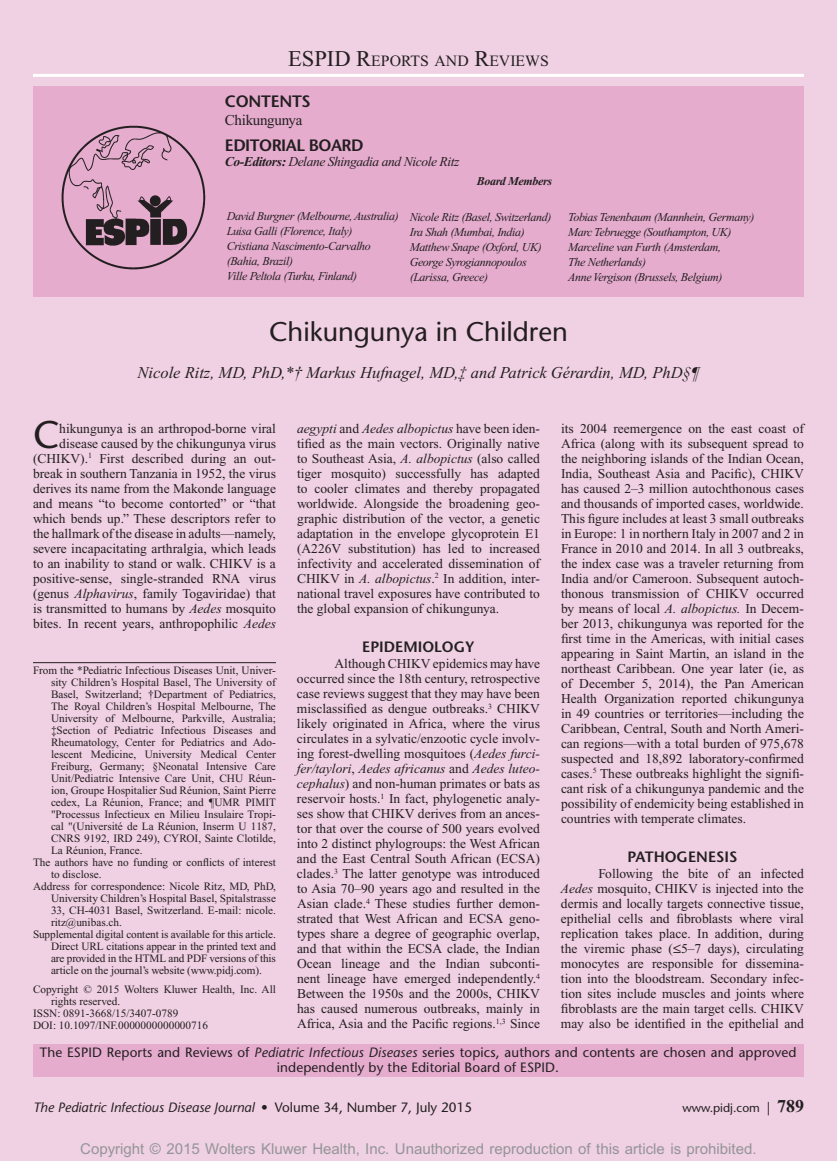
<style>
.page{position:relative;width:837px;height:1161px;background:#f0d0e3}
.page>*{position:absolute;margin:0;border:0;box-sizing:border-box;transform-origin:0 0}
.t1{font:500 38.4px "Stone Sans Std";color:#231f20}
.t2{font:500 27px "Stone Sans Std";color:#231f20}
.t3{font:italic 16.5px "Times New Roman";color:#231f20}
.t4{font:600 16.5px "Stone Sans Std";letter-spacing:-.03em;color:#231f20}
.t5{font:15.75px "Times New Roman";color:#231f20}
.t6{font:15px "Arial MT Std";color:#939598}
.t7{font:600 15px "Stone Sans Std";color:#231f20}
.t8{font:15px "Times New Roman";letter-spacing:-.02em;color:#231f20}
.t9{font:13.5px/15px "Times New Roman";color:#231f20;text-align:justify}
.t10{font:500 13.5px/15px "Stone Sans Std";letter-spacing:.01em;color:#231f20;text-align:center}
.t11{font:italic 500 13.5px "Stone Sans Std";color:#231f20}
.t12{font:italic 13.5px "Times New Roman";letter-spacing:-.03em;color:#231f20}
.t13{font:italic 12px/15px "Times New Roman";letter-spacing:-.03em;color:#231f20}
.t14{font:500 12px "Stone Sans Std";color:#231f20}
.t15{font:italic 700 12px "Times New Roman";letter-spacing:-.03em;color:#231f20}
.t16{font:11.25px "Times New Roman";color:#231f20}
.s1{font-size:22.5px}
.s2{font-weight:700}
.s3{font-style:italic}
.s4{font-family:"Gandhari Unicode"}
.s5{font-style:normal}
.s6{font-size:13.5px}
.s7{font-family:"Times New Roman";font-weight:700;font-size:18px}
</style>
<div class="page">
<div style="left:33px;top:1044px;width:771px;height:33px;background:#e5acce"></div>
<hr style="left:33px;top:74px;width:771px;height:3px;background:#fff">
<hr style="left:33px;top:662px;width:243px;height:1px;background:#231f20">
<div style="left:33px;top:86px;width:771px;height:211px;background:#e5acce"></div>
<img style="left:61px;top:125px;width:145px;height:145px">
<p class="t5" style="left:288px;top:52px;width:260px"><span class="s1">ESPID R</span>EPORTS AND <span class="s1">R</span>EVIEWS</p>
<p class="t4" style="left:225px;top:91px;width:87px">CONTENTS</p>
<p class="t8" style="left:225px;top:111px;width:79px">Chikungunya</p>
<p class="t4" style="left:225px;top:135px;width:140px">EDITORIAL BOARD</p>
<p class="t12" style="left:225px;top:154px;width:236px"><span class="s2">Co-Editors:</span> Delane Shingadia and Nicole Ritz</p>
<p class="t15" style="left:477px;top:175px;width:77px">Board Members</p>
<p class="t13" style="left:410px;top:209px;width:143px">Nicole Ritz (Basel, Switzerland)<br>Ira Shah (Mumbai, India)<br>Matthew Snape (Oxford, UK)<br>George Syrogiannopoulos (Larissa, Greece)</p>
<p class="t13" style="left:227px;top:208px;width:174px">David Burgner (Melbourne, Australia)<br>Luisa Galli (Florence, Italy)<br>Cristiana Nascimento-Carvalho (Bahia, Brazil)<br>Ville Peltola (Turku, Finland)</p>
<p class="t13" style="left:568px;top:209px;width:188px">Tobias Tenenbaum (Mannhein, Germany)<br>Marc Tebruegge (Southampton, UK)<br>Marceline van Furth (Amsterdam,<br>The Netherlands)<br>Anne Vergison (Brussels, Belgium)</p>
<h2 class="t2" style="left:269px;top:315px;width:300px">Chikungunya in Children</h2>
<p class="t3" style="left:138px;top:364px;width:563px">Nicole Ritz, MD, PhD,*† Markus Hufnagel, MD,‡ and Patrick Gérardin, MD, PhD§¶</p>
<h1 class="t1" style="left:33px;top:412px;width:28px">C</h1>
<p class="t9" style="left:33px;top:421px;width:245px;text-align:right">hikungunya is an arthropod-borne viral disease caused by the chikungunya virus (CHIKV).<sup>1</sup> First described during an out&shy;break in southern Tanzania in 1952, the virus derives its name from the Makonde language and means “to become contorted” or “that which bends up.” These descriptors refer to the hallmark of the disease in adults—namely, severe incapacitating arthralgia, which leads to an inability to stand or walk. CHIKV is a positive-sense, single-stranded RNA virus (genus <span class="s3">Alphavirus</span>, family Togaviridae) that is transmitted to humans by <span class="s3">Aedes</span> mosquito bites. In recent years, anthropophilic <span class="s3">Aedes</span></p>
<p class="t9" style="left:297px;top:421px;width:245px"><span class="s3">aegypti</span> and <span class="s3">Aedes albopictus</span> have been iden&shy;tified as the main vectors. Originally native to Southeast Asia, <span class="s3">A. albopictus</span> (also called tiger mosquito) successfully has adapted to cooler climates and thereby propagated worldwide. Alongside the broadening geo&shy;graphic distribution of the vector, a genetic adaptation in the envelope glycoprotein E1 (A226V substitution) has led to increased infectivity and accelerated dissemination of CHIKV in <span class="s3">A. albopictus</span>.<sup>2</sup> In addition, inter&shy;national travel exposures have contributed to the global expansion of chikungunya.</p>
<p class="t7" style="left:362px;top:638px;width:114px">EPIDEMIOLOGY</p>
<p class="t9" style="left:297px;top:656px;width:245px;text-indent:38px">Although CHIKV epidemics may have occurred since the 18th century, retrospective case reviews suggest that they may have been misclassified as dengue outbreaks.<sup>3</sup> CHIKV likely originated in Africa, where the virus circulates in a sylvatic/enzootic cycle involv&shy;ing forest-dwelling mosquitoes (<span class="s3">Aedes furci&shy;fer/taylori</span>, <span class="s3">Aedes africanus</span> and <span class="s3">Aedes luteo&shy;cephalus</span>) and non-human primates or bats as reservoir hosts.<sup>1</sup> In fact, phylogenetic analy&shy;ses show that CHIKV derives from an ances&shy;tor that over the course of 500 years evolved into 2 distinct phylogroups: the West African and the East Central South African (ECSA) clades.<sup>3</sup> The latter genotype was introduced to Asia 70–90 years ago and resulted in the Asian clade.<sup>4</sup> These studies further demon&shy;strated that West African and ECSA geno&shy;types share a degree of geographic overlap, and that within the ECSA clade, the Indian Ocean lineage and the Indian subconti&shy;nent lineage have emerged independently.<sup>4<br></sup>Between the 1950s and the 2000s, CHIKV has caused numerous outbreaks, mainly in Africa, Asia and the Pacific regions.<sup>1,3</sup> Since</p>
<p class="t16" style="left:33px;top:664px;width:244px">From the *Pediatric Infectious Diseases Unit, Univer-</p>
<p class="t16" style="left:51px;top:676px;width:227px">sity Children’s Hospital Basel, The University of</p>
<p class="t16" style="left:51px;top:688px;width:226px">Basel, Switzerland; †Department of Pediatrics,</p>
<p class="t16" style="left:51px;top:700px;width:226px">The Royal Children’s Hospital Melbourne, The</p>
<p class="t16" style="left:51px;top:712px;width:226px">University of Melbourne, Parkville, Australia;</p>
<p class="t16" style="left:51px;top:724px;width:227px">‡Section of Pediatric Infectious Diseases and</p>
<p class="t16" style="left:51px;top:736px;width:226px">Rheumatology, Center for Pediatrics and Ado-</p>
<p class="t16" style="left:51px;top:748px;width:227px">lescent Medicine, University Medical Center</p>
<p class="t16" style="left:51px;top:760px;width:226px">Freiburg, Germany; §Neonatal Intensive Care</p>
<p class="t16" style="left:51px;top:772px;width:226px">Unit/Pediatric Intensive Care Unit, CHU Réun-</p>
<p class="t16" style="left:51px;top:784px;width:227px">ion, Groupe Hospitalier Sud Réunion, Saint Pierre</p>
<p class="t16" style="left:51px;top:796px;width:226px">cedex, La Réunion, France; and ¶UMR PIMIT</p>
<p class="t16" style="left:51px;top:808px;width:227px">"Processus Infectieux en Milieu Insulaire Tropi-</p>
<p class="t16" style="left:51px;top:820px;width:227px">cal "(Université de La Réunion, Inserm U 1187,</p>
<p class="t16" style="left:51px;top:832px;width:227px">CNRS 9192, IRD 249), CYROI, Sainte Clotilde,</p>
<p class="t16" style="left:51px;top:844px;width:93px">La Réunion, France.</p>
<p class="t16" style="left:33px;top:856px;width:244px">The authors have no funding or conflicts of interest</p>
<p class="t16" style="left:51px;top:868px;width:52px">to disclose.</p>
<p class="t16" style="left:33px;top:880px;width:244px">Address for correspondence: Nicole Ritz, MD, PhD,</p>
<p class="t16" style="left:51px;top:892px;width:227px">University Children’s Hospital Basel, Spitalstrasse</p>
<p class="t16" style="left:51px;top:904px;width:226px">33, CH-4031 Basel, Switzerland. E-mail: nicole.</p>
<p class="t16" style="left:51px;top:916px;width:72px">ritz@unibas.ch.</p>
<p class="t16" style="left:33px;top:929px;width:244px">Supplemental digital content is available for this article.</p>
<p class="t16" style="left:51px;top:941px;width:226px">Direct URL citations appear in the printed text and</p>
<p class="t16" style="left:51px;top:953px;width:227px">are provided in the HTML and PDF versions of this</p>
<p class="t16" style="left:51px;top:965px;width:212px">article on the journal’s website (www.pidj.com).</p>
<p class="t16" style="left:33px;top:983px;width:245px">Copyright © 2015 Wolters Kluwer Health, Inc. All</p>
<p class="t16" style="left:51px;top:995px;width:71px">rights reserved.</p>
<p class="t16" style="left:33px;top:1007px;width:147px">ISSN: 0891-3668/15/3407-0789</p>
<p class="t16" style="left:33px;top:1019px;width:177px">DOI: 10.1097/INF.0000000000000716</p>
<p class="t9" style="left:561px;top:421px;width:245px">its 2004 reemergence on the east coast of Africa (along with its subsequent spread to the neighboring islands of the Indian Ocean, India, Southeast Asia and Pacific), CHIKV has caused 2–3 million autochthonous cases and thousands of imported cases, worldwide.<br>This figure includes at least 3 small outbreaks in Europe: 1 in northern Italy in 2007 and 2 in France in 2010 and 2014. In all 3 outbreaks, the index case was a traveler returning from India and/or Cameroon. Subsequent autoch&shy;thonous transmission of CHIKV occurred by means of local <span class="s3">A. albopictus.</span> In Decem&shy;ber 2013, chikungunya was reported for the first time in the Americas, with initial cases appearing in Saint Martin, an island in the northeast Caribbean. One year later (ie, as of December 5, 2014), the Pan American Health Organization reported chikungunya in 49 countries or territories—including the Caribbean, Central, South and North Ameri&shy;can regions—with a total burden of 975,678 suspected and 18,892 laboratory-confirmed cases.<sup>5</sup> These outbreaks highlight the signifi&shy;cant risk of a chikungunya pandemic and the possibility of endemicity being established in countries with temperate climates.</p>
<p class="t7" style="left:628px;top:848px;width:111px">PATHOGENESIS</p>
<p class="t9" style="left:561px;top:866px;width:245px;text-indent:38px">Following the bite of an infected <span class="s3">Aedes</span> mosquito, CHIKV is injected into the dermis and locally targets connective tissue, epithelial cells and fibroblasts where viral replication takes place. In addition, during the viremic phase (<span class="s4">≤</span>5–7 days), circulating monocytes are responsible for dissemina&shy;tion into the bloodstream. Secondary infec&shy;tion sites include muscles and joints where fibroblasts are the main target cells. CHIKV may also be identified in the epithelial and</p>
<p class="t10" style="left:40px;top:1045px;width:758px">The ESPID Reports and Reviews of <span class="s3">Pediatric Infectious Diseases</span> series topics, authors and contents are chosen and approved independently by the Editorial Board of ESPID.</p>
<p class="t11" style="left:33px;top:1099px;width:441px">The Pediatric Infectious Disease Journal <span class="s5">• Volume 34, Number 7, July 2015</span></p>
<p class="t14" style="left:683px;top:1101px;width:123px">www.pidj.com <span class="s6">|</span> <span class="s7">789</span></p>
<p class="t6" style="left:80px;top:1140px;width:678px">Copyright © 2015 Wolters Kluwer Health, Inc. Unauthorized reproduction of this article is prohibited.</p>
</div>
